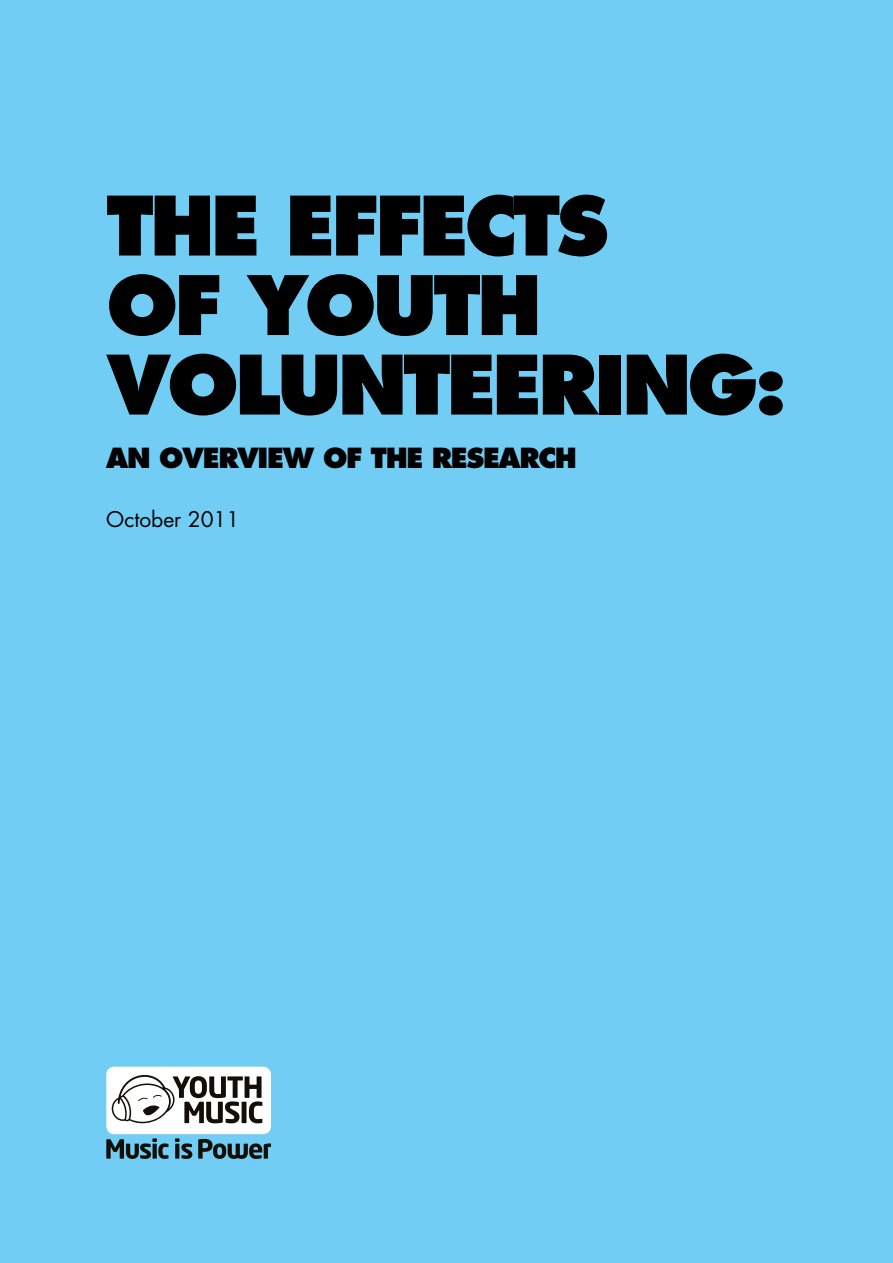
<style>
.page{position:relative;width:893px;height:1263px;background:#72cdf4}
.page>*{position:absolute;margin:0;border:0;box-sizing:border-box;transform-origin:0 0}
.t1{font:800 79.5px/79.5px "Futura Std";letter-spacing:-.05em;color:#000}
.t2{font:800 27px "Futura Std";letter-spacing:-.05em;color:#000}
.t3{font:21px "Futura Std";color:#000}
</style>
<div class="page">
<svg style="left:106px;top:1067px;width:165px;height:92px;background:#a8b7bc"></svg>
<p class="t1" style="left:106px;top:186px;width:683px">THE EFFECTS<br>OF YOUTH<br>VOLUNTEERING:</p>
<p class="t2" style="left:106px;top:440px;width:472px">AN OVERVIEW OF THE RESEARCH</p>
<p class="t3" style="left:106px;top:506px;width:135px">October 2011</p>
</div>
